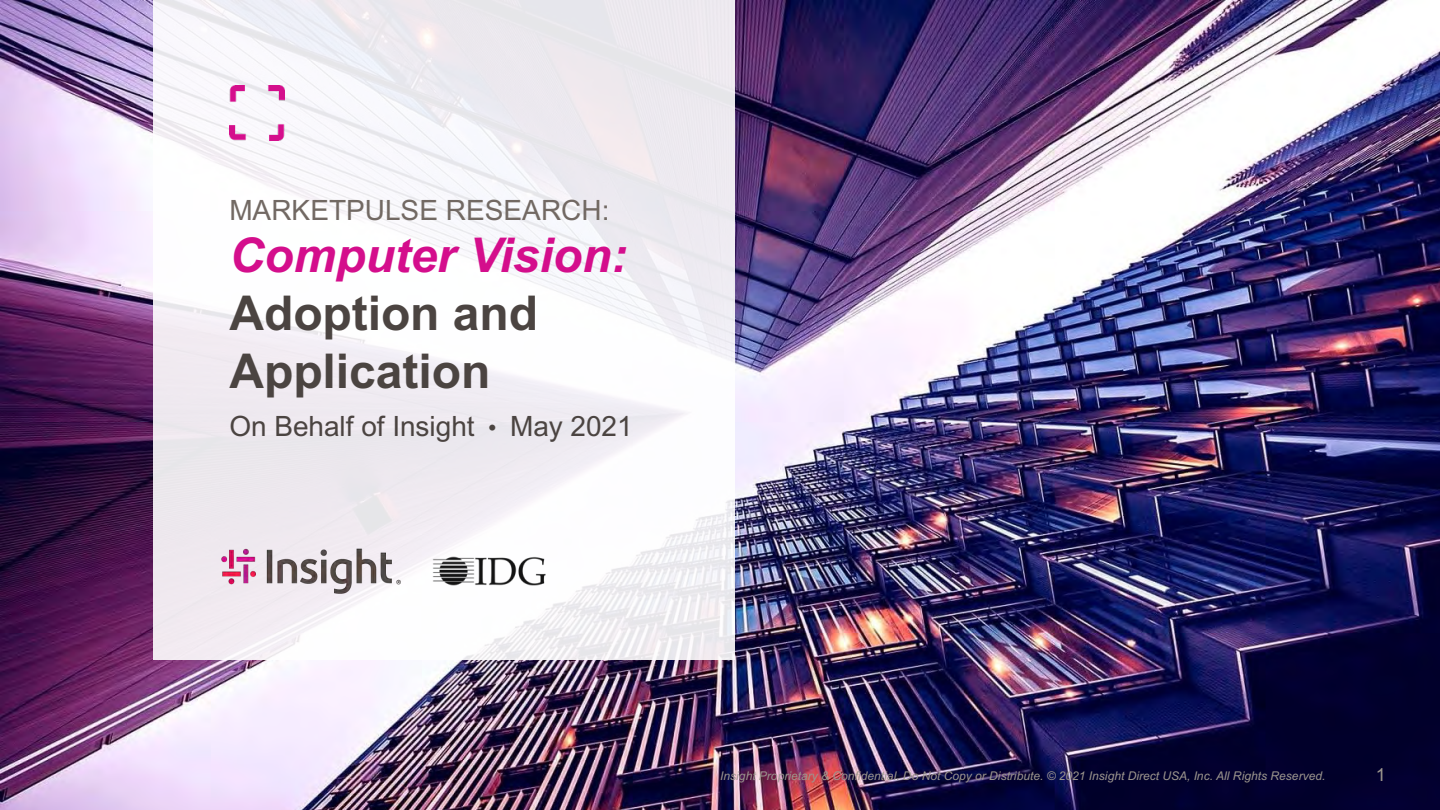
<style>
.page{position:relative;width:1440px;height:810px;background:#fff}
.page>*{position:absolute;margin:0;border:0;box-sizing:border-box;transform-origin:0 0}
.t1{font:700 48px/58px "Arial";color:#4b4441}
.t2{font:italic 700 48px "Arial";color:#d40e8c}
.t3{font:28px "Arial";color:#4b4441}
.t4{font:28px "Arial";color:#726963}
.t5{font:18px "Arial";color:#9c968e}
.t6{font:italic 12px "Arial";letter-spacing:.005em;color:#9c968e}
.s1{font-size:24px}
</style>
<div class="page">
<img style="left:0;top:0;width:1440px;height:810px">
<div style="left:153px;top:0;width:581px;height:660px;background:#fff;opacity:.9"></div>
<img style="left:432px;top:557px;width:114px;height:28px">
<img style="left:229px;top:85px;width:56px;height:56px">
<img style="left:205px;top:532px;width:213px;height:78px">
<h2 class="t4" style="left:229px;top:195px;width:382px">MARKETPULSE RESEARCH:</h2>
<h1 class="t2" style="left:229px;top:229px;width:399px">Computer Vision:</h1>
<h1 class="t1" style="left:229px;top:285px;width:310px">Adoption and<br>Application</h1>
<h2 class="t3" style="left:229px;top:411px;width:405px">On Behalf of Insight <span class="s1">•</span> May 2021</h2>
<p class="t6" style="left:720px;top:770px;width:607px">Insight Proprietary &amp; Confidential. Do Not Copy or Distribute. © 2021 Insight Direct USA, Inc. All Rights Reserved.</p>
<h3 class="t5" style="left:1376px;top:765px;width:12px">1</h3>
</div>
